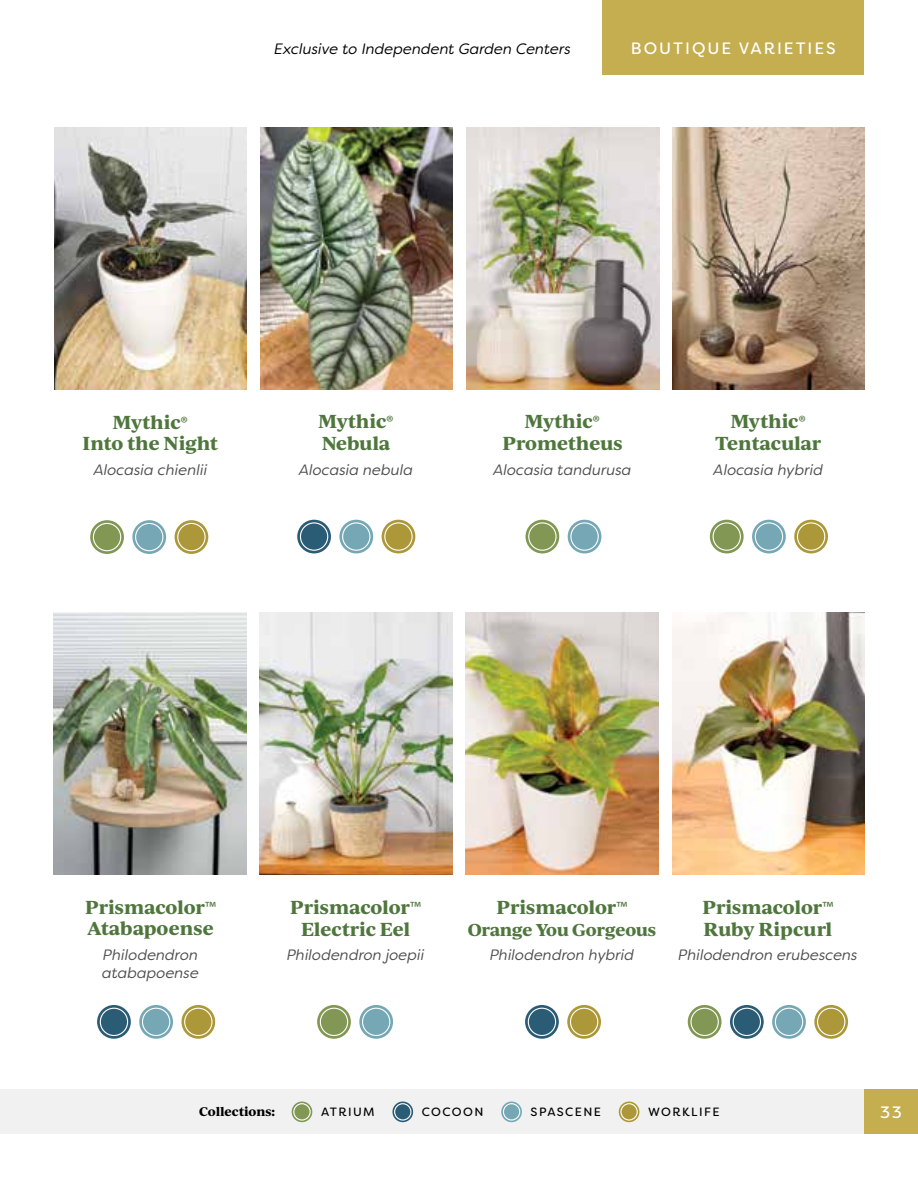
<style>
.page{position:relative;width:918px;height:1188px;background:#fff}
.page>*{position:absolute;margin:0;border:0;box-sizing:border-box;transform-origin:0 0}
.t1{font:700 18px/21.6px "Ivy Journal";letter-spacing:-.01em;color:#4f763d;text-align:center}
.t2{font:16.5px "Filson Soft";letter-spacing:.12em;color:#fff}
.t3{font:700 16.5px "Ivy Journal";letter-spacing:-.025em;color:#4f763d}
.t4{font:italic 15px/18px "Filson Soft";color:#4d4d4f}
.t5{font:italic 15px "Filson Soft";color:#000}
.t6{font:12px "Filson Soft";letter-spacing:.12em;color:#000}
.t7{font:700 12px "Ivy Journal";letter-spacing:-.005em;color:#000}
.s1{font-family:"Myriad Pro";font-weight:400}
</style>
<div class="page">
<div style="left:864px;top:1090px;width:54px;height:44px;background:#c4ae50"></div>
<div style="left:0;top:1090px;width:864px;height:44px;background:#f1f1f2"></div>
<svg style="left:292px;top:1102px;width:20px;height:20px"></svg>
<div style="left:293px;top:1103px;width:18px;height:18px;border:1px solid #fff;border-radius:50%"></div>
<svg style="left:501px;top:1102px;width:21px;height:20px"></svg>
<div style="left:503px;top:1103px;width:17px;height:18px;border:1px solid #fff;border-radius:50%"></div>
<svg style="left:392px;top:1102px;width:21px;height:20px"></svg>
<div style="left:394px;top:1103px;width:17px;height:18px;border:1px solid #fff;border-radius:50%"></div>
<svg style="left:619px;top:1102px;width:20px;height:20px"></svg>
<svg style="left:621px;top:1104px;width:16px;height:16px"></svg>
<div style="left:620px;top:1103px;width:18px;height:18px;border:1px solid #fff;border-radius:50%"></div>
<img style="left:54px;top:127px;width:192px;height:262px">
<svg style="left:90px;top:520px;width:34px;height:34px"></svg>
<div style="left:93px;top:523px;width:28px;height:28px;background:#819753;border-radius:50%"></div>
<div style="left:93px;top:523px;width:28px;height:28px;border:1px solid #fff;border-radius:50%"></div>
<svg style="left:132px;top:520px;width:34px;height:34px"></svg>
<div style="left:136px;top:523px;width:27px;height:28px;background:#75a7b4;border-radius:50%"></div>
<div style="left:135px;top:523px;width:28px;height:28px;border:1px solid #fff;border-radius:50%"></div>
<svg style="left:175px;top:520px;width:33px;height:34px"></svg>
<div style="left:178px;top:523px;width:27px;height:28px;background:#ac9839;border-radius:50%"></div>
<div style="left:177px;top:523px;width:29px;height:28px;border:1px solid #fff;border-radius:50%"></div>
<div style="left:603px;top:0;width:261px;height:75px;background:#c4ae50"></div>
<img style="left:260px;top:127px;width:192px;height:262px">
<svg style="left:297px;top:520px;width:34px;height:33px"></svg>
<div style="left:300px;top:522px;width:28px;height:29px;border:1px solid #fff;border-radius:50%"></div>
<div style="left:339px;top:520px;width:34px;height:33px;background:#75a7b4;border-radius:50%"></div>
<div style="left:342px;top:522px;width:28px;height:29px;border:1px solid #fff;border-radius:50%"></div>
<svg style="left:382px;top:520px;width:33px;height:33px"></svg>
<div style="left:385px;top:523px;width:27px;height:27px;background:#ac9839;border-radius:50%"></div>
<div style="left:384px;top:522px;width:29px;height:29px;border:1px solid #fff;border-radius:50%"></div>
<img style="left:54px;top:613px;width:192px;height:261px">
<img style="left:672px;top:127px;width:192px;height:262px">
<img style="left:260px;top:613px;width:192px;height:261px">
<svg style="left:525px;top:1005px;width:34px;height:34px"></svg>
<div style="left:528px;top:1008px;width:28px;height:27px;background:#2b5c75;border-radius:50%"></div>
<div style="left:528px;top:1008px;width:28px;height:28px;border:1px solid #fff;border-radius:50%"></div>
<svg style="left:567px;top:1005px;width:34px;height:34px"></svg>
<div style="left:571px;top:1008px;width:27px;height:27px;background:#ac9839;border-radius:50%"></div>
<div style="left:570px;top:1008px;width:28px;height:28px;border:1px solid #fff;border-radius:50%"></div>
<img style="left:466px;top:613px;width:192px;height:261px">
<svg style="left:526px;top:520px;width:33px;height:33px"></svg>
<div style="left:529px;top:523px;width:27px;height:27px;background:#819753;border-radius:50%"></div>
<div style="left:528px;top:522px;width:29px;height:29px;border:1px solid #fff;border-radius:50%"></div>
<svg style="left:568px;top:520px;width:33px;height:33px"></svg>
<div style="left:571px;top:523px;width:27px;height:27px;background:#75a7b4;border-radius:50%"></div>
<div style="left:570px;top:522px;width:29px;height:29px;border:1px solid #fff;border-radius:50%"></div>
<img style="left:467px;top:127px;width:192px;height:262px">
<svg style="left:710px;top:520px;width:34px;height:33px"></svg>
<div style="left:713px;top:523px;width:27px;height:27px;background:#819753;border-radius:50%"></div>
<div style="left:713px;top:522px;width:28px;height:29px;border:1px solid #fff;border-radius:50%"></div>
<svg style="left:752px;top:520px;width:34px;height:33px"></svg>
<div style="left:755px;top:523px;width:28px;height:27px;background:#75a7b4;border-radius:50%"></div>
<div style="left:755px;top:522px;width:28px;height:29px;border:1px solid #fff;border-radius:50%"></div>
<svg style="left:794px;top:520px;width:34px;height:33px"></svg>
<div style="left:797px;top:523px;width:28px;height:27px;background:#ac9839;border-radius:50%"></div>
<div style="left:797px;top:522px;width:28px;height:29px;border:1px solid #fff;border-radius:50%"></div>
<svg style="left:317px;top:1005px;width:34px;height:34px"></svg>
<div style="left:320px;top:1008px;width:28px;height:27px;background:#819753;border-radius:50%"></div>
<div style="left:320px;top:1008px;width:28px;height:28px;border:1px solid #fff;border-radius:50%"></div>
<svg style="left:359px;top:1005px;width:34px;height:34px"></svg>
<div style="left:363px;top:1008px;width:27px;height:27px;background:#75a7b4;border-radius:50%"></div>
<div style="left:362px;top:1008px;width:28px;height:28px;border:1px solid #fff;border-radius:50%"></div>
<svg style="left:97px;top:1005px;width:34px;height:34px"></svg>
<div style="left:100px;top:1008px;width:28px;height:27px;background:#2b5c75;border-radius:50%"></div>
<div style="left:100px;top:1008px;width:28px;height:28px;border:1px solid #fff;border-radius:50%"></div>
<svg style="left:139px;top:1005px;width:34px;height:34px"></svg>
<div style="left:143px;top:1008px;width:27px;height:27px;background:#75a7b4;border-radius:50%"></div>
<div style="left:142px;top:1008px;width:28px;height:28px;border:1px solid #fff;border-radius:50%"></div>
<svg style="left:181px;top:1005px;width:34px;height:34px"></svg>
<div style="left:185px;top:1008px;width:27px;height:27px;background:#ac9839;border-radius:50%"></div>
<div style="left:184px;top:1008px;width:29px;height:28px;border:1px solid #fff;border-radius:50%"></div>
<img style="left:672px;top:613px;width:192px;height:261px">
<svg style="left:730px;top:1005px;width:34px;height:34px"></svg>
<div style="left:733px;top:1008px;width:28px;height:28px;border:1px solid #fff;border-radius:50%"></div>
<svg style="left:772px;top:1005px;width:34px;height:34px"></svg>
<div style="left:775px;top:1008px;width:28px;height:28px;border:1px solid #fff;border-radius:50%"></div>
<svg style="left:814px;top:1005px;width:34px;height:34px"></svg>
<div style="left:818px;top:1008px;width:27px;height:27px;background:#ac9839;border-radius:50%"></div>
<div style="left:817px;top:1008px;width:28px;height:28px;border:1px solid #fff;border-radius:50%"></div>
<svg style="left:688px;top:1005px;width:34px;height:34px"></svg>
<div style="left:690px;top:1008px;width:29px;height:28px;border:1px solid #fff;border-radius:50%"></div>
<p class="t5" style="left:274px;top:40px;width:298px">Exclusive to Independent Garden Centers</p>
<p class="t2" style="left:631px;top:38px;width:206px">BOUTIQUE VARIETIES</p>
<p class="t1" style="left:83px;top:410px;width:137px">Mythic<span class="s1">®<br></span>Into the Night</p>
<p class="t4" style="left:94px;top:461px;width:115px">Alocasia chienlii</p>
<p class="t1" style="left:319px;top:410px;width:77px;text-align:left">Mythic<span class="s1">®<br></span>Nebula</p>
<p class="t4" style="left:299px;top:460px;width:116px">Alocasia nebula</p>
<p class="t1" style="left:503px;top:410px;width:121px">Mythic<span class="s1">®<br></span>Prometheus</p>
<p class="t4" style="left:493px;top:460px;width:140px">Alocasia tandurusa</p>
<p class="t1" style="left:716px;top:410px;width:107px">Mythic<span class="s1">®<br></span>Tentacular</p>
<p class="t4" style="left:714px;top:460px;width:111px">Alocasia hybrid</p>
<p class="t1" style="left:85px;top:895px;width:132px;text-align:left">Prismacolor<span class="s1">™<br></span>Atabapoense</p>
<p class="t4" style="left:102px;top:946px;width:98px">Philodendron atabapoense</p>
<p class="t1" style="left:290px;top:896px;width:132px">Prismacolor<span class="s1">™<br></span>Electric Eel</p>
<p class="t4" style="left:287px;top:946px;width:139px">Philodendron joepii</p>
<p class="t1" style="left:496px;top:896px;width:132px">Prismacolor<span class="s1">™</span></p>
<p class="t3" style="left:468px;top:917px;width:190px">Orange You Gorgeous</p>
<p class="t4" style="left:490px;top:946px;width:146px">Philodendron hybrid</p>
<p class="t1" style="left:703px;top:896px;width:132px;text-align:left">Prismacolor<span class="s1">™<br></span>Ruby Ripcurl</p>
<p class="t4" style="left:678px;top:946px;width:181px">Philodendron erubescens</p>
<p class="t7" style="left:199px;top:1103px;width:78px">Collections:</p>
<p class="t6" style="left:321px;top:1104px;width:55px">ATRIUM</p>
<p class="t6" style="left:422px;top:1104px;width:63px">COCOON</p>
<p class="t6" style="left:531px;top:1104px;width:72px">SPASCENE</p>
<p class="t6" style="left:648px;top:1104px;width:73px">WORKLIFE</p>
<p class="t2" style="left:880px;top:1101px;width:23px">33</p>
</div>
